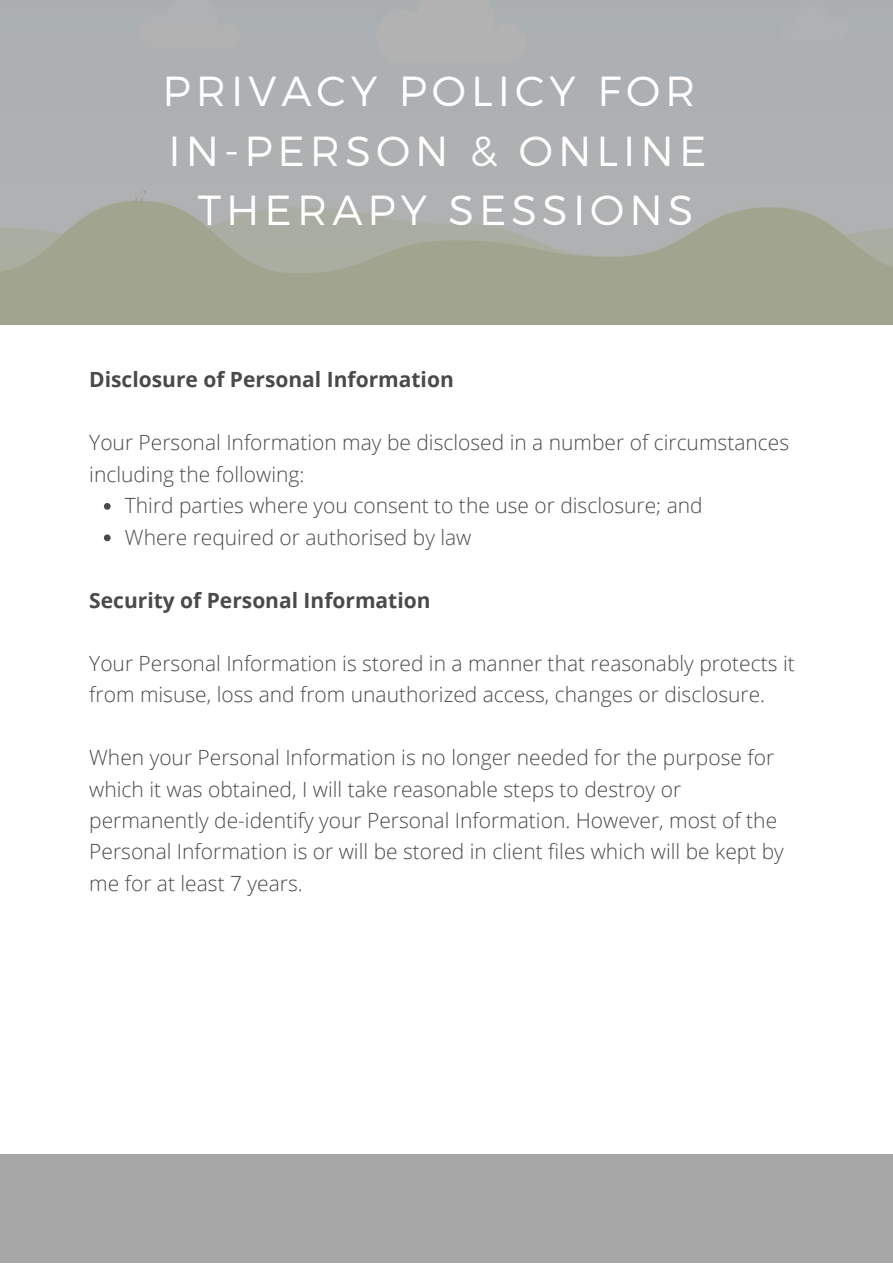
<style>
.page{position:relative;width:893px;height:1264px;background:#fff}
.page>*{position:absolute;margin:0;border:0;box-sizing:border-box;transform-origin:0 0}
.t1{font:300 42px "Montserrat";letter-spacing:.12em;color:#fff}
.t2{font:300 21px/31.5px "Open Sans";color:#4a4a4a}
.t3{font:700 21px "Open Sans";color:#4a4a4a}
</style>
<div class="page">
<div style="left:0;top:1154px;width:892px;height:108px;background:#a6a6a6"></div>
<svg style="left:104px;top:503px;width:7px;height:6px"></svg>
<svg style="left:104px;top:534px;width:7px;height:7px"></svg>
<svg style="left:0;top:0;width:892px;height:325px;fill:#acb0b2"></svg>
<p class="t1" style="left:163px;top:64px;width:534px">PRIVACY POLICY FOR</p>
<p class="t1" style="left:168px;top:124px;width:539px">IN-PERSON &amp; ONLINE</p>
<p class="t1" style="left:198px;top:183px;width:497px">THERAPY SESSIONS</p>
<p class="t3" style="left:89px;top:365px;width:366px">Disclosure of Personal Information</p>
<p class="t2" style="left:89px;top:426px;width:701px">Your Personal Information may be disclosed in a number of circumstances including the following:</p>
<p class="t2" style="left:125px;top:489px;width:579px">Third parties where you consent to the use or disclosure; and</p>
<p class="t2" style="left:125px;top:520px;width:348px">Where required or authorised by law</p>
<p class="t3" style="left:89px;top:585px;width:343px">Security of Personal Information</p>
<p class="t2" style="left:89px;top:646px;width:707px">Your Personal Information is stored in a manner that reasonably protects it from misuse, loss and from unauthorized access, changes or disclosure.</p>
<p class="t2" style="left:89px;top:741px;width:696px">When your Personal Information is no longer needed for the purpose for which it was obtained, I will take reasonable steps to destroy or permanently de-identify your Personal Information. However, most of the Personal Information is or will be stored in client files which will be kept by me for at least 7 years.</p>
</div>
